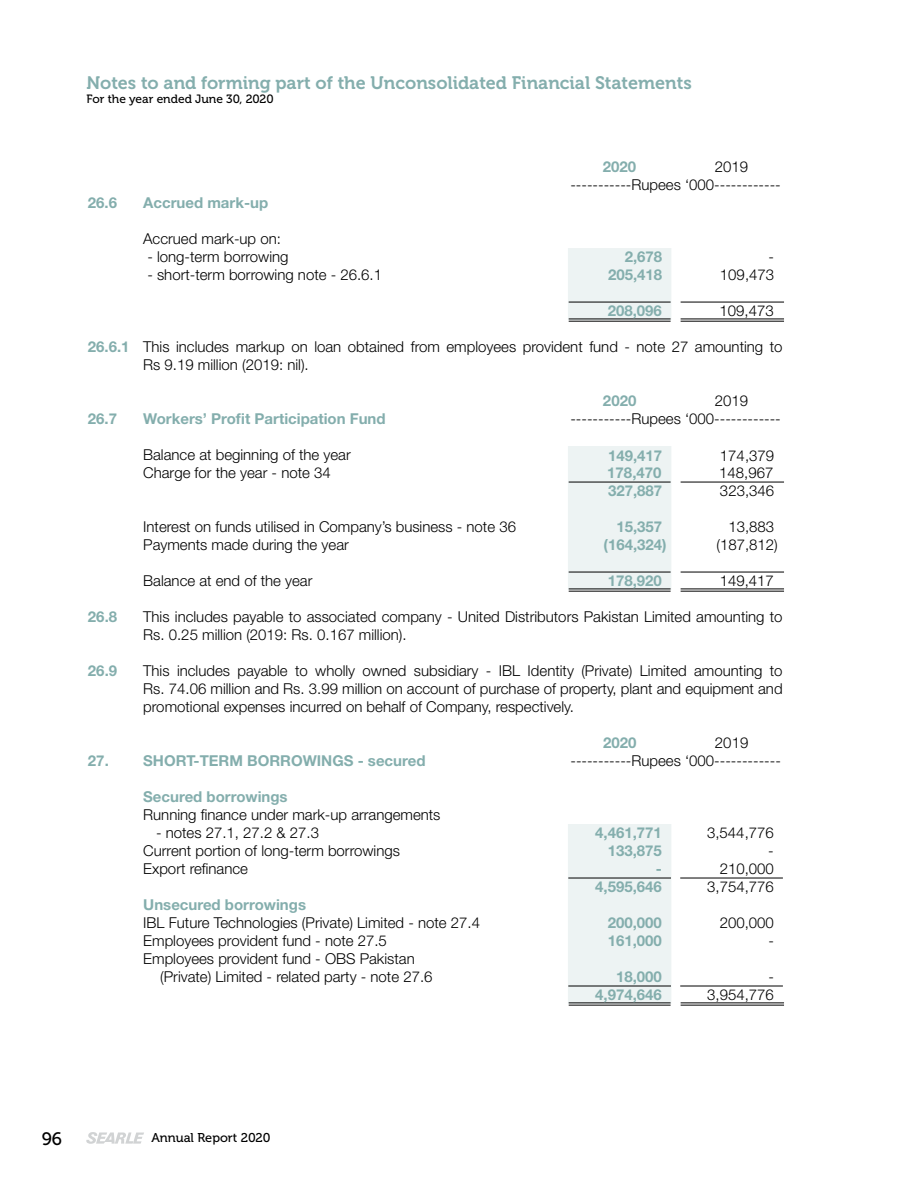
<style>
.page{position:relative;width:918px;height:1188px;background:#fff}
.page>*{position:absolute;margin:0;border:0;box-sizing:border-box;transform-origin:0 0}
.t1{font:18px "Museo 700";color:#84aead}
.t2{font:18px "Museo 500";color:#000}
.t3{font:300 15px/18px "Helvetica Neue LT Std";color:#000}
.t4{font:700 15px "Helvetica Neue LT Std";color:#84aead}
.t5{font:12.75px "Museo 500";color:#000}
.t6{font:12px "Museo 500";color:#000}
.s1{font-weight:700;color:#84aead}
</style>
<div class="page">
<svg style="left:86px;top:1132px;width:58px;height:12px"></svg>
<svg style="left:568px;top:248px;width:103px;height:756px;fill:#edf3f3"></svg>
<hr style="left:569px;top:302px;width:102px;height:1px;background:#000">
<hr style="left:681px;top:302px;width:103px;height:1px;background:#000">
<hr style="left:569px;top:572px;width:102px;height:1px;background:#000">
<hr style="left:681px;top:572px;width:103px;height:1px;background:#000">
<hr style="left:569px;top:319px;width:102px;height:1px;background:#000">
<hr style="left:569px;top:321px;width:102px;height:1px;background:#000">
<hr style="left:681px;top:319px;width:103px;height:1px;background:#000">
<hr style="left:681px;top:321px;width:103px;height:1px;background:#000">
<hr style="left:569px;top:589px;width:102px;height:1px;background:#000">
<hr style="left:569px;top:591px;width:102px;height:1px;background:#000">
<hr style="left:681px;top:589px;width:103px;height:1px;background:#000">
<hr style="left:681px;top:591px;width:103px;height:1px;background:#000">
<hr style="left:569px;top:1003px;width:102px;height:1px;background:#000">
<hr style="left:569px;top:1005px;width:102px;height:1px;background:#000">
<hr style="left:681px;top:1003px;width:103px;height:1px;background:#000">
<hr style="left:681px;top:1005px;width:103px;height:1px;background:#000">
<hr style="left:569px;top:482px;width:102px;height:1px;background:#000">
<hr style="left:681px;top:482px;width:103px;height:1px;background:#000">
<hr style="left:568px;top:878px;width:103px;height:1px;background:#000">
<hr style="left:680px;top:878px;width:103px;height:1px;background:#000">
<hr style="left:568px;top:986px;width:103px;height:1px;background:#000">
<hr style="left:680px;top:986px;width:103px;height:1px;background:#000">
<p class="t1" style="left:86px;top:73px;width:607px">Notes to and forming part of the Unconsolidated Financial Statements</p>
<p class="t6" style="left:86px;top:93px;width:189px">For the year ended June 30, 2020</p>
<p class="t4" style="left:603px;top:158px;width:35px">2020</p>
<p class="t3" style="left:570px;top:158px;width:212px;text-indent:145px">2019 -----------Rupees ‘000------------</p>
<p class="t4" style="left:88px;top:194px;width:31px">26.6</p>
<p class="t4" style="left:143px;top:194px;width:126px">Accrued mark-up</p>
<p class="t3" style="left:143px;top:230px;width:139px">Accrued mark-up on:</p>
<p class="t3" style="left:147px;top:248px;width:143px">- long-term borrowing</p>
<p class="t4" style="left:625px;top:248px;width:39px">2,678</p>
<p class="t3" style="left:769px;top:248px;width:7px">-</p>
<p class="t3" style="left:147px;top:266px;width:236px">- short-term borrowing note - 26.6.1</p>
<p class="t4" style="left:608px;top:266px;width:56px">205,418</p>
<p class="t3" style="left:720px;top:266px;width:56px">109,473</p>
<p class="t4" style="left:608px;top:301px;width:56px">208,096</p>
<p class="t3" style="left:720px;top:301px;width:56px">109,473</p>
<p class="t3" style="left:143px;top:338px;width:641px;text-indent:-55px"><span class="s1">26.6.1</span> This includes markup on loan obtained from employees provident fund - note 27 amounting to<br>Rs 9.19 million (2019: nil).</p>
<p class="t4" style="left:603px;top:392px;width:35px">2020</p>
<p class="t3" style="left:715px;top:392px;width:35px">2019</p>
<p class="t4" style="left:88px;top:410px;width:31px">26.7</p>
<p class="t4" style="left:143px;top:410px;width:244px">Workers’ Profit Participation Fund</p>
<p class="t3" style="left:570px;top:410px;width:212px">-----------Rupees ‘000------------</p>
<p class="t3" style="left:143px;top:446px;width:209px">Balance at beginning of the year</p>
<p class="t4" style="left:608px;top:446px;width:56px">149,417</p>
<p class="t3" style="left:720px;top:446px;width:56px">174,379</p>
<p class="t3" style="left:143px;top:464px;width:189px">Charge for the year - note 34</p>
<p class="t4" style="left:607px;top:464px;width:56px">178,470</p>
<p class="t3" style="left:719px;top:464px;width:56px">148,967</p>
<p class="t4" style="left:608px;top:482px;width:56px">327,887</p>
<p class="t3" style="left:720px;top:482px;width:56px">323,346</p>
<p class="t3" style="left:143px;top:518px;width:374px">Interest on funds utilised in Company’s business - note 36</p>
<p class="t4" style="left:616px;top:518px;width:47px">15,357</p>
<p class="t3" style="left:728px;top:518px;width:47px">13,883</p>
<p class="t3" style="left:143px;top:536px;width:207px">Payments made during the year</p>
<p class="t4" style="left:604px;top:536px;width:65px">(164,324)</p>
<p class="t3" style="left:716px;top:536px;width:63px">(187,812)</p>
<p class="t3" style="left:143px;top:572px;width:171px">Balance at end of the year</p>
<p class="t4" style="left:608px;top:571px;width:56px">178,920</p>
<p class="t3" style="left:720px;top:571px;width:56px">149,417</p>
<p class="t4" style="left:88px;top:608px;width:31px">26.8</p>
<p class="t3" style="left:143px;top:608px;width:641px">This includes payable to associated company - United Distributors Pakistan Limited amounting to<br>Rs. 0.25 million (2019: Rs. 0.167 million).</p>
<p class="t4" style="left:88px;top:662px;width:31px">26.9</p>
<p class="t3" style="left:143px;top:662px;width:641px;text-align:justify">This includes payable to wholly owned subsidiary - IBL Identity (Private) Limited amounting to Rs. 74.06 million and Rs. 3.99 million on account of purchase of property, plant and equipment and promotional expenses incurred on behalf of Company, respectively.</p>
<p class="t4" style="left:603px;top:734px;width:35px">2020</p>
<p class="t3" style="left:715px;top:734px;width:35px">2019</p>
<p class="t4" style="left:88px;top:752px;width:339px">27. SHORT-TERM BORROWINGS - secured</p>
<p class="t3" style="left:570px;top:752px;width:212px">-----------Rupees ‘000------------</p>
<p class="t4" style="left:143px;top:788px;width:146px">Secured borrowings</p>
<p class="t3" style="left:143px;top:806px;width:299px">Running finance under mark-up arrangements</p>
<p class="t3" style="left:156px;top:824px;width:165px">- notes 27.1, 27.2 &amp; 27.3</p>
<p class="t4" style="left:595px;top:824px;width:68px">4,461,771</p>
<p class="t3" style="left:707px;top:824px;width:68px">3,544,776</p>
<p class="t3" style="left:143px;top:842px;width:258px">Current portion of long-term borrowings</p>
<p class="t4" style="left:608px;top:842px;width:56px">133,875</p>
<p class="t3" style="left:768px;top:842px;width:7px">-</p>
<p class="t3" style="left:143px;top:860px;width:106px">Export refinance</p>
<p class="t4" style="left:656px;top:860px;width:8px">-</p>
<p class="t3" style="left:720px;top:860px;width:56px">210,000</p>
<p class="t4" style="left:595px;top:878px;width:68px">4,595,646</p>
<p class="t3" style="left:707px;top:878px;width:68px">3,754,776</p>
<p class="t4" style="left:143px;top:896px;width:164px">Unsecured borrowings</p>
<p class="t3" style="left:143px;top:914px;width:338px">IBL Future Technologies (Private) Limited - note 27.4</p>
<p class="t4" style="left:608px;top:914px;width:56px">200,000</p>
<p class="t3" style="left:720px;top:914px;width:56px">200,000</p>
<p class="t3" style="left:143px;top:932px;width:245px">Employees provident fund - note 27.5</p>
<p class="t4" style="left:608px;top:932px;width:56px">161,000</p>
<p class="t3" style="left:768px;top:932px;width:7px">-</p>
<p class="t3" style="left:160px;top:950px;width:274px;text-indent:-17px">Employees provident fund - OBS Pakistan (Private) Limited - related party - note 27.6</p>
<p class="t4" style="left:616px;top:968px;width:47px">18,000</p>
<p class="t3" style="left:768px;top:968px;width:7px">-</p>
<p class="t4" style="left:595px;top:985px;width:68px">4,974,646</p>
<p class="t3" style="left:707px;top:985px;width:68px">3,954,776</p>
<p class="t2" style="left:42px;top:1128px;width:22px">96</p>
<p class="t5" style="left:151px;top:1131px;width:121px">Annual Report 2020</p>
</div>
